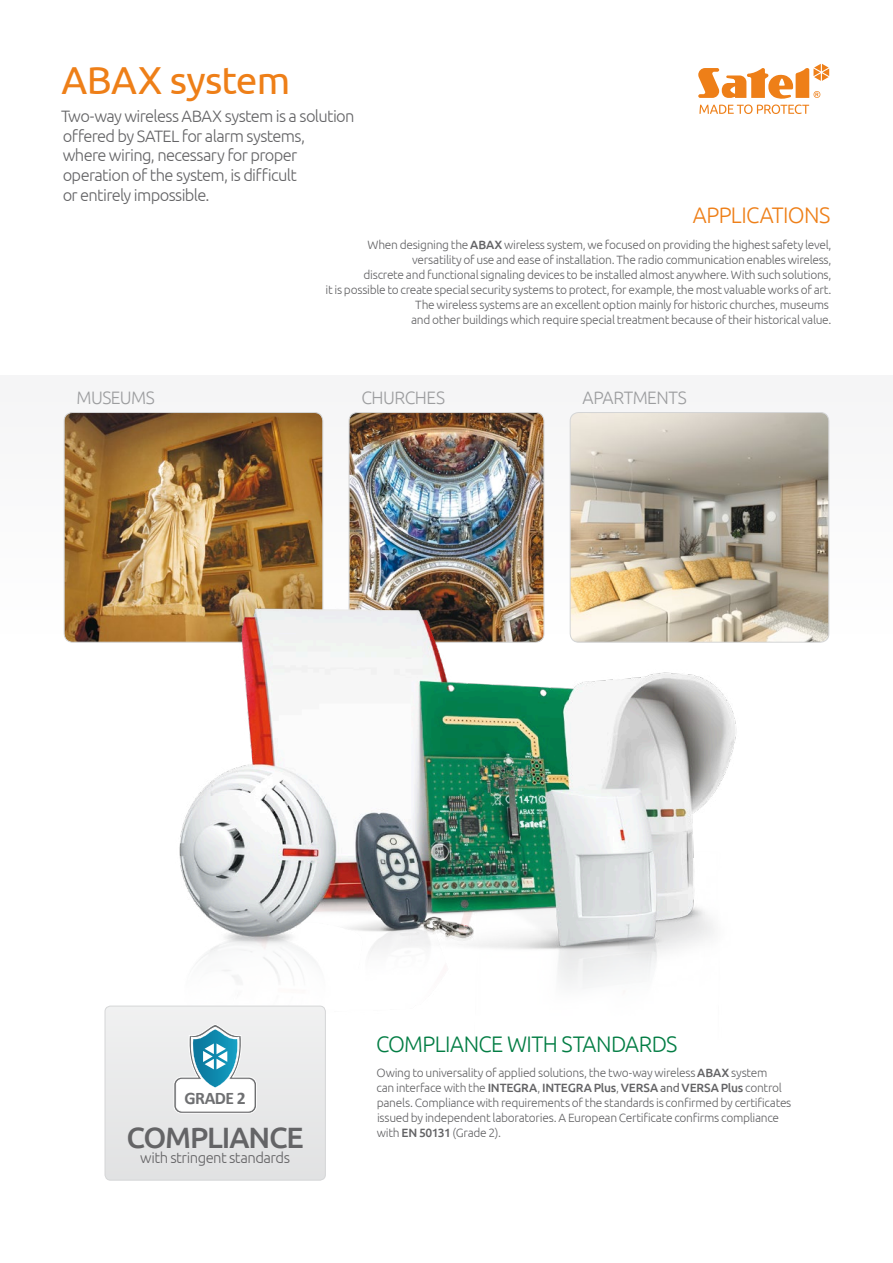
<style>
.page{position:relative;width:893px;height:1263px;background:#fff}
.page>*{position:absolute;margin:0;border:0;box-sizing:border-box;transform-origin:0 0}
.t1{font:39px "Ubuntu";letter-spacing:-.02em;color:#ee7f18}
.t2{font:500 29.4px "Ubuntu";letter-spacing:-.04em;color:#646466}
.t3{font:300 22.5px "Ubuntu";letter-spacing:-.03em;color:#037d44}
.t4{font:300 22.5px "Ubuntu";letter-spacing:-.03em;color:#ee7f18}
.t5{font:300 18px "Ubuntu";letter-spacing:-.025em;color:#9c9d9f}
.t6{font:700 17.7px "Calibri";letter-spacing:-.04em;color:#6f7072}
.t7{font:300 16.5px/19.5px "Ubuntu";letter-spacing:-.04em;color:#646466}
.t8{font:300 14.85px "Ubuntu";letter-spacing:-.035em;color:#646466}
.t9{font:300 12px/15px "Ubuntu";letter-spacing:-.025em;color:#646466;text-align:right}
.s1{font-weight:500}
.s2{font-weight:400}
</style>
<div class="page">
<div style="left:0;top:375px;width:893px;height:258px;background:#f5f5f6"></div>
<img style="left:64px;top:412px;width:259px;height:230px">
<div style="left:64px;top:412px;width:259px;height:230px;border:1px solid #d4d5d6;border-radius:9px"></div>
<img style="left:570px;top:412px;width:259px;height:228px">
<div style="left:570px;top:412px;width:259px;height:230px;border:1px solid #d4d5d6;border-radius:9px"></div>
<img style="left:349px;top:412px;width:195px;height:155px">
<div style="left:349px;top:412px;width:195px;height:230px;border:1px solid #d4d5d6;border-radius:9px"></div>
<img style="left:79px;top:567px;width:748px;height:473px">
<svg style="left:698px;top:64px;width:131px;height:50px"></svg>
<svg style="left:105px;top:1006px;width:220px;height:174px"></svg>
<p class="t1" style="left:62px;top:57px;width:230px">ABAX system</p>
<p class="t7" style="left:61px;top:106px;width:295px">Two-way wireless ABAX system is a solution offered by SATEL for alarm systems,<br>where wiring, necessary for proper operation of the system, is difficult<br>or entirely impossible.</p>
<p class="t4" style="left:693px;top:201px;width:139px">APPLICATIONS</p>
<p class="t9" style="left:326px;top:237px;width:507px">When designing the <span class="s1">ABAX</span> wireless system, we focused on providing the highest safety level, versatility of use and ease of installation. The radio communication enables wireless,<br>discrete and functional signaling devices to be installed almost anywhere. With such solutions,<br>it is possible to create special security systems to protect, for example, the most valuable works of art.<br>The wireless systems are an excellent option mainly for historic churches, museums<br>and other buildings which require special treatment because of their historical value.</p>
<p class="t5" style="left:77px;top:387px;width:80px">MUSEUMS</p>
<p class="t5" style="left:361px;top:387px;width:85px">CHURCHES</p>
<p class="t5" style="left:583px;top:387px;width:106px">APARTMENTS</p>
<p class="t6" style="left:185px;top:1087px;width:63px">GRADE 2</p>
<p class="t2" style="left:127px;top:1119px;width:179px">COMPLIANCE</p>
<p class="t8" style="left:140px;top:1148px;width:151px">with stringent standards</p>
<p class="t3" style="left:376px;top:1030px;width:303px">COMPLIANCE WITH STANDARDS</p>
<p class="t9" style="left:376px;top:1065px;width:416px;text-align:left">Owing to universality of applied solutions, the two-way wireless <span class="s1">ABAX</span> system<br>can interface with the <span class="s1">INTEGRA</span>, <span class="s1">INTEGRA Plus</span>, <span class="s1">VERSA</span> <span class="s2">and</span> <span class="s1">VERSA Plus</span> control panels. Compliance with requirements of the standards is confirmed by certificates issued by independent laboratories. A European Certificate confirms compliance with <span class="s1">EN 50131</span> (Grade 2).</p>
</div>
